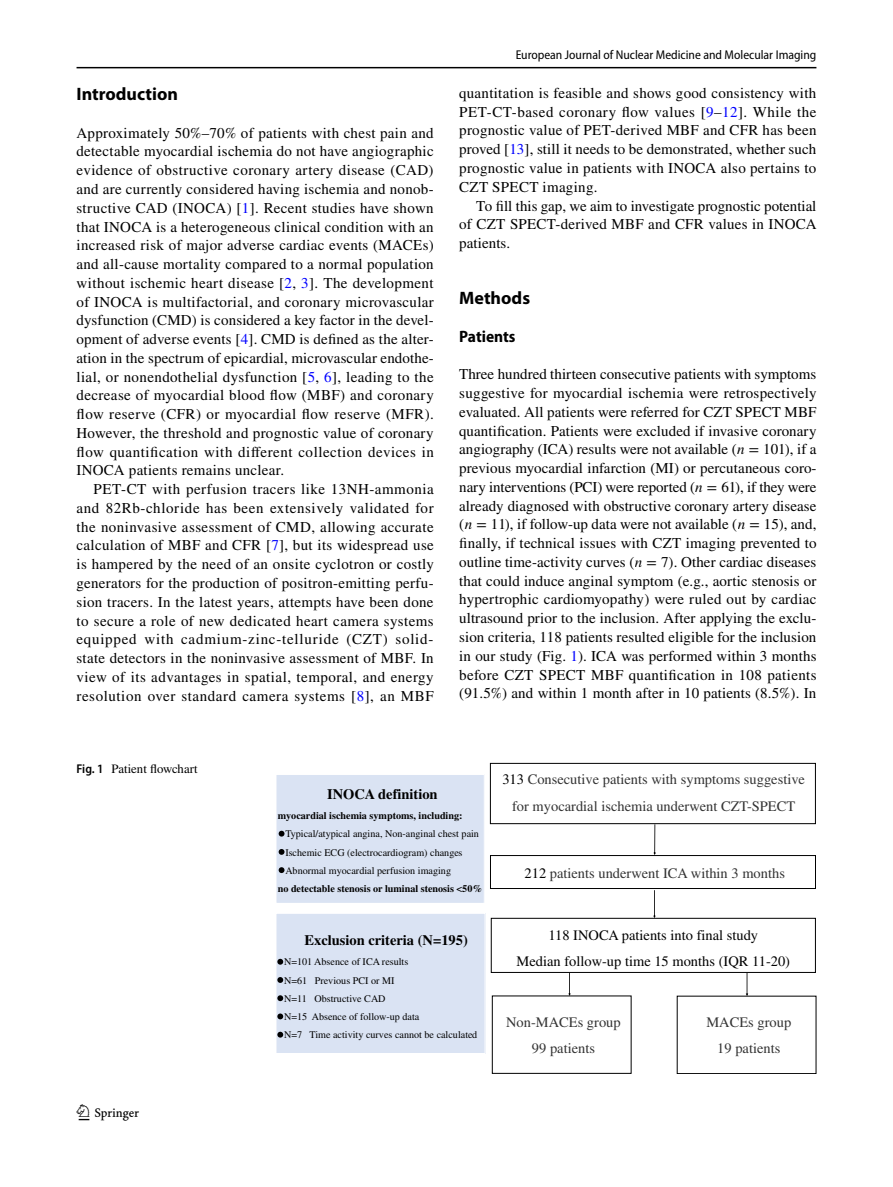
<style>
.page{position:relative;width:893px;height:1187px;background:#fff}
.page>*{position:absolute;margin:0;border:0;box-sizing:border-box;transform-origin:0 0}
.t1{font:22.5px "Springnew Regular 2";color:#000}
.t2{font:700 18px "Myriad Pro";color:#000}
.t3{font:700 semi-condensed 16.5px "Myriad Pro";color:#000}
.t4{font:15px/18.8px "STIX";letter-spacing:.02em;color:#000;text-align:justify}
.t5{font:14.4px/26.1px "Times";color:#333;text-align:center}
.t6{font:14.4px/26.1px "Times";color:#000;text-align:center}
.t7{font:700 14.4px "Times";color:#000}
.t8{font:semi-condensed 12.75px "Myriad Pro";color:#000}
.t9{font:12.75px "STIX";color:#000}
.t10{font:10.2px/18.1px "Times";color:#000}
.t11{font:700 10.2px "Times";color:#000}
.s1{color:#00f}
.s2{font-family:"STIX General Italic 10"}
.s3{font-family:"STIX Math Regular 8"}
.s4{font-family:"STIX General Regular 10"}
.s5{font-family:"STIX General Italic 11"}
.s6{font-family:"STIX Math Regular 9"}
.s7{font-family:"STIX General Regular 11"}
.s8{font-family:"STIX General Italic 7"}
.s9{font-family:"STIX Math Regular 5"}
.s10{font-family:"STIX General Regular 7"}
.s11{font-family:"STIX General Italic 8"}
.s12{font-family:"STIX Math Regular 6"}
.s13{font-family:"STIX General Regular 8"}
.s14{font-family:"STIX General Italic 9"}
.s15{font-family:"STIX Math Regular 7"}
.s16{font-family:"STIX General Regular 9"}
.s17{font-family:"Myriad Pro";font-weight:600;font-stretch:semi-condensed}
.s18{color:#000}
</style>
<div class="page">
<hr style="left:77px;top:67px;width:739px;height:1px;background:#000">
<div style="left:490px;top:855px;width:326px;height:33px;background:#fff;border:1px solid #000"></div>
<div style="left:276px;top:913px;width:209px;height:140px;background:#dae3f3"></div>
<div style="left:276px;top:913px;width:209px;height:140px;border:1px solid #fff"></div>
<div style="left:491px;top:917px;width:325px;height:55px;background:#fff;border:1px solid #000"></div>
<div style="left:490px;top:763px;width:326px;height:61px;border:1px solid #000"></div>
<svg style="left:568px;top:972px;width:3px;height:23px"></svg>
<svg style="left:746px;top:972px;width:2px;height:24px"></svg>
<svg style="left:653px;top:824px;width:3px;height:31px"></svg>
<svg style="left:653px;top:890px;width:3px;height:28px"></svg>
<div style="left:276px;top:774px;width:208px;height:129px;background:#dae3f3"></div>
<div style="left:276px;top:774px;width:208px;height:129px;border:1px solid #fff"></div>
<svg style="left:277px;top:958px;width:6px;height:6px"></svg>
<svg style="left:277px;top:976px;width:6px;height:6px"></svg>
<svg style="left:277px;top:995px;width:6px;height:6px"></svg>
<svg style="left:277px;top:1013px;width:6px;height:6px"></svg>
<svg style="left:277px;top:1031px;width:6px;height:6px"></svg>
<svg style="left:279px;top:830px;width:5px;height:6px"></svg>
<svg style="left:279px;top:849px;width:5px;height:5px"></svg>
<svg style="left:279px;top:867px;width:5px;height:6px"></svg>
<p class="t2" style="left:77px;top:82px;width:103px">Introduction</p>
<p class="t4" style="left:77px;top:124px;width:359px">Approximately 50%–70% of patients with chest pain and detectable myocardial ischemia do not have angiographic evidence of obstructive coronary artery disease (CAD) and are currently considered having ischemia and nonob&shy;structive CAD (INOCA) [<span class="s1">1</span>]. Recent studies have shown that INOCA is a heterogeneous clinical condition with an increased risk of major adverse cardiac events (MACEs) and all-cause mortality compared to a normal population without ischemic heart disease [<span class="s1">2</span>, <span class="s1">3</span>]. The development of INOCA is multifactorial, and coronary microvascular dysfunction (CMD) is considered a key factor in the devel&shy;opment of adverse events [<span class="s1">4</span>]. CMD is defined as the alter&shy;ation in the spectrum of epicardial, microvascular endothe&shy;lial, or nonendothelial dysfunction [<span class="s1">5</span>, <span class="s1">6</span>], leading to the decrease of myocardial blood flow (MBF) and coronary flow reserve (CFR) or myocardial flow reserve (MFR).<br>However, the threshold and prognostic value of coronary flow quantification with different collection devices in INOCA patients remains unclear.</p>
<p class="t4" style="left:77px;top:480px;width:359px;text-indent:17px">PET-CT with perfusion tracers like 13NH-ammonia and 82Rb-chloride has been extensively validated for the noninvasive assessment of CMD, allowing accurate calculation of MBF and CFR [<span class="s1">7</span>], but its widespread use is hampered by the need of an onsite cyclotron or costly generators for the production of positron-emitting perfu&shy;sion tracers. In the latest years, attempts have been done to secure a role of new dedicated heart camera systems equipped with cadmium-zinc-telluride (CZT) solid&shy;state detectors in the noninvasive assessment of MBF. In view of its advantages in spatial, temporal, and energy resolution over standard camera systems [<span class="s1">8</span>], an MBF</p>
<p class="t8" style="left:516px;top:48px;width:302px">European Journal of Nuclear Medicine and Molecular Imaging</p>
<p class="t4" style="left:459px;top:84px;width:359px">quantitation is feasible and shows good consistency with PET-CT-based coronary flow values [<span class="s1">9</span>–<span class="s1">12</span>]. While the prognostic value of PET-derived MBF and CFR has been proved [<span class="s1">13</span>], still it needs to be demonstrated, whether such prognostic value in patients with INOCA also pertains to CZT SPECT imaging.</p>
<p class="t4" style="left:459px;top:197px;width:359px;text-indent:17px">To fill this gap, we aim to investigate prognostic potential of CZT SPECT-derived MBF and CFR values in INOCA patients.</p>
<p class="t2" style="left:459px;top:286px;width:72px">Methods</p>
<p class="t3" style="left:459px;top:327px;width:58px">Patients</p>
<p class="t4" style="left:459px;top:366px;width:359px">Three hundred thirteen consecutive patients with symptoms suggestive for myocardial ischemia were retrospectively evaluated. All patients were referred for CZT SPECT MBF quantification. Patients were excluded if invasive coronary angiography (ICA) results were not available (<span class="s2">n</span> <span class="s3">=</span> <span class="s4">101</span>), if a previous myocardial infarction (MI) or percutaneous coro&shy;nary interventions (PCI) were reported (<span class="s5">n</span> <span class="s6">=</span> <span class="s7">61</span>), if they were already diagnosed with obstructive coronary artery disease (<span class="s8">n</span> <span class="s9">=</span> <span class="s10">11</span>), if follow-up data were not available (<span class="s11">n</span> <span class="s12">=</span> <span class="s13">15</span>), and, finally, if technical issues with CZT imaging prevented to outline time-activity curves (<span class="s14">n</span> <span class="s15">=</span> <span class="s16">7</span>). Other cardiac diseases that could induce anginal symptom (e.g., aortic stenosis or hypertrophic cardiomyopathy) were ruled out by cardiac ultrasound prior to the inclusion. After applying the exclu&shy;sion criteria, 118 patients resulted eligible for the inclusion in our study (Fig. <span class="s1">1</span>). ICA was performed within 3 months before CZT SPECT MBF quantification in 108 patients (91.5%) and within 1 month after in 10 patients (8.5%). In</p>
<p class="t9" style="left:77px;top:759px;width:123px"><span class="s17">Fig. 1</span> Patient flowchart</p>
<h1 class="t1" style="left:79px;top:1104px;width:62px">1 3</h1>
<p class="t7" style="left:327px;top:785px;width:112px">INOCA definition</p>
<p class="t11" style="left:278px;top:809px;width:186px">myocardial ischemia symptoms, including:</p>
<p class="t10" style="left:285px;top:824px;width:195px">Typical/atypical angina, Non-anginal chest pain<br>Ischemic ECG (electrocardiogram) changes<br>Abnormal myocardial perfusion imaging</p>
<p class="t11" style="left:278px;top:882px;width:206px">no detectable stenosis or luminal stenosis &lt;50%</p>
<p class="t7" style="left:304px;top:931px;width:165px">Exclusion criteria (N=195)</p>
<p class="t10" style="left:284px;top:952px;width:195px">N=101 Absence of ICA results<br>N=61 Previous PCI or MI<br>N=11 Obstructive CAD<br>N=15 Absence of follow-up data<br>N=7 Time activity curves cannot be calculated</p>
<p class="t5" style="left:502px;top:766px;width:304px"><span class="s18">313</span> Consecutive patients with symptoms suggestive for myocardial ischemia underwent CZT-SPECT</p>
<p class="t5" style="left:524px;top:859px;width:262px"><span class="s18">212</span> patients underwent ICA within 3 months</p>
<p class="t6" style="left:517px;top:921px;width:275px">118 INOCA patients into final study<br>Median follow-up time 15 months (IQR 11-20)</p>
<p class="t5" style="left:506px;top:1008px;width:116px">Non-MACEs group<br>99 patients</p>
<p class="t5" style="left:706px;top:1008px;width:86px">MACEs group<br>19 patients</p>
</div>
